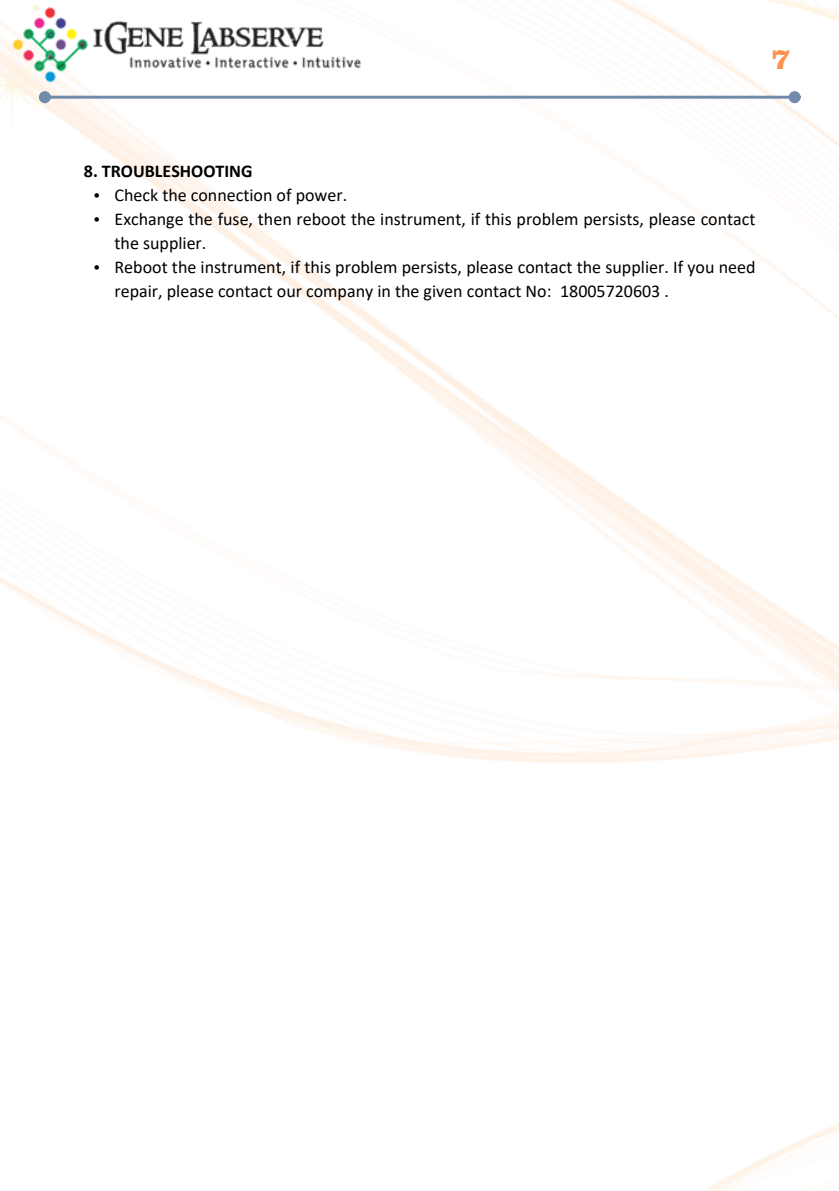
<style>
.page{position:relative;width:839px;height:1191px;background:#fff}
.page>*{position:absolute;margin:0;border:0;box-sizing:border-box;transform-origin:0 0}
.t1{font:700 30.8px "Clarendon URW";color:#ff914d}
.t2{font:18px/24px "Calibri";color:#000}
.t3{font:700 18px "Calibri";color:#000}
</style>
<div class="page">
<img style="left:0;top:0;width:838px;height:1191px">
<img style="left:13px;top:6px;width:349px;height:78px">
<hr style="left:50px;top:96px;width:739px;height:3px;background:#718bab">
<div style="left:40px;top:93px;width:9px;height:9px;background:#718bab;border-radius:50%"></div>
<div style="left:39px;top:91px;width:12px;height:12px;border:3px solid #718bab;border-radius:50%"></div>
<div style="left:790px;top:93px;width:9px;height:9px;background:#718bab;border-radius:50%"></div>
<div style="left:788px;top:91px;width:12px;height:12px;border:3px solid #718bab;border-radius:50%"></div>
<svg style="left:94px;top:193px;width:5px;height:5px"></svg>
<svg style="left:94px;top:217px;width:5px;height:5px"></svg>
<svg style="left:94px;top:265px;width:5px;height:5px"></svg>
<h1 class="t1" style="left:771px;top:49px;width:21px">7</h1>
<p class="t3" style="left:84px;top:163px;width:170px">8. TROUBLESHOOTING</p>
<p class="t2" style="left:114px;top:184px;width:234px">Check the connection of power.</p>
<p class="t2" style="left:114px;top:208px;width:642px">Exchange the fuse, then reboot the instrument, if this problem persists, please contact the supplier.</p>
<p class="t2" style="left:114px;top:256px;width:642px">Reboot the instrument, if this problem persists, please contact the supplier. If you need repair, please contact our company in the given contact No: 18005720603 .</p>
</div>
